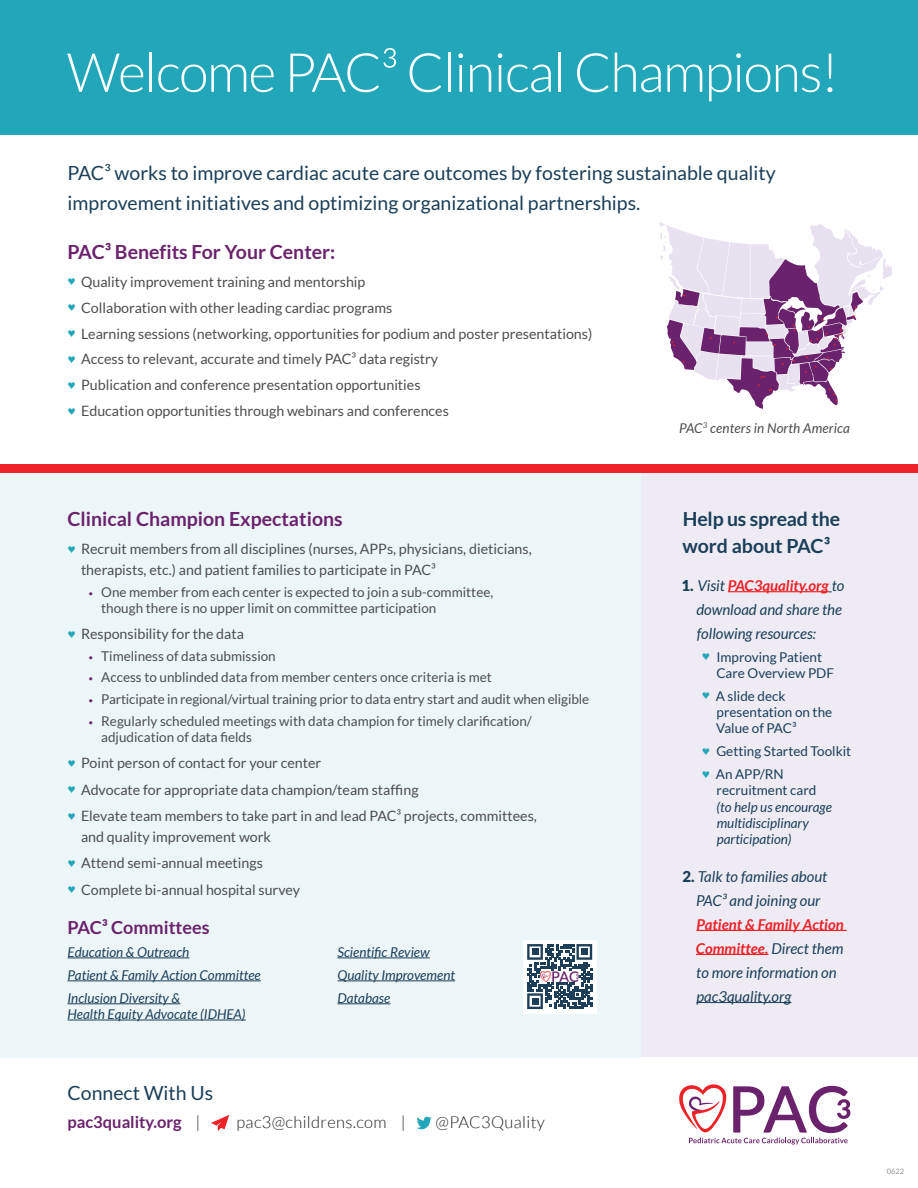
<style>
.page{position:relative;width:918px;height:1188px;background:#fff}
.page>*{position:absolute;margin:0;border:0;box-sizing:border-box;transform-origin:0 0}
.t1{font:300 54px "Lato";letter-spacing:-.025em;color:#fff}
.t2{font:19.5px/30px "Lato";color:#1b3e59}
.t3{font:700 19.5px "Lato";color:#6b226d}
.t4{font:700 19.5px/27px "Lato";letter-spacing:-.01em;color:#1b3e59}
.t5{font:700 18px "Lato";color:#6b226d}
.t6{font:300 16.5px "Lato";letter-spacing:.02em;color:#231f20}
.t7{font:700 16.5px "Lato";color:#6b226d}
.t8{font:italic 15px/24px "Lato";color:#1b3e59}
.t9{font:14.25px/25.8px "Lato";color:#4d4d4f}
.t10{font:13.5px/16.2px "Lato";color:#4d4d4f}
.t11{font:italic 13.5px/16.2px "Lato";color:#1b3e59}
.t12{font:13.5px/16.2px "Lato";color:#1b3e59}
.t13{font:italic 13.5px "Lato";letter-spacing:.01em;color:#4d4d4f}
.t14{font:7.5px "Lato";color:#949698}
.s1{color:#22a6b9}
.s2{font-weight:300;font-size:10.5px;color:#6b226d}
.s3{font-weight:300;color:#231f20}
.s4{font-weight:900;font-style:normal}
.s5{font-weight:700;color:#ee2227}
</style>
<div class="page">
<div style="left:0;top:470px;width:641px;height:587px;background:#ecf6f9"></div>
<div style="left:641px;top:470px;width:277px;height:587px;background:#efebf5"></div>
<div style="left:0;top:0;width:918px;height:135px;background:#22a6b9"></div>
<div style="left:0;top:464px;width:918px;height:9px;background:#ee2227"></div>
<svg style="left:679px;top:1084px;width:171px;height:61px"></svg>
<svg style="left:659px;top:222px;width:232px;height:187px"></svg>
<hr style="left:728px;top:591px;width:101px;height:1px;background:#ee2227">
<hr style="left:696px;top:930px;width:151px;height:1px;background:#ee2227">
<hr style="left:696px;top:954px;width:72px;height:1px;background:#ee2227">
<hr style="left:697px;top:1002px;width:94px;height:1px;background:#1b3e59">
<svg style="left:211px;top:1115px;width:18px;height:16px"></svg>
<svg style="left:417px;top:1117px;width:15px;height:12px"></svg>
<hr style="left:68px;top:958px;width:121px;height:1px;background:#1b3e59">
<hr style="left:338px;top:958px;width:92px;height:1px;background:#1b3e59">
<hr style="left:68px;top:980px;width:193px;height:1px;background:#1b3e59">
<hr style="left:338px;top:980px;width:117px;height:1px;background:#1b3e59">
<hr style="left:68px;top:1003px;width:112px;height:1px;background:#1b3e59">
<hr style="left:338px;top:1003px;width:52px;height:1px;background:#1b3e59">
<hr style="left:68px;top:1020px;width:178px;height:1px;background:#1b3e59">
<div style="left:523px;top:940px;width:74px;height:74px;background:#fff"></div>
<svg style="left:527px;top:944px;width:65px;height:65px"></svg>
<div style="left:581px;top:949px;width:7px;height:6px;background:#1c3e58"></div>
<div style="left:532px;top:998px;width:6px;height:7px;background:#1c3e58"></div>
<img style="left:541px;top:971px;width:38px;height:11px">
<h1 class="t1" style="left:67px;top:43px;width:773px">Welcome PAC³ Clinical Champions!</h1>
<h2 class="t2" style="left:68px;top:158px;width:710px">PAC³ works to improve cardiac acute care outcomes by fostering sustainable quality improvement initiatives and optimizing organizational partnerships.</h2>
<h2 class="t3" style="left:68px;top:241px;width:269px">PAC³ Benefits For Your Center:</h2>
<p class="t9" style="left:68px;top:269px;width:526px"><span class="s1">♥</span> Quality improvement training and mentorship<br><span class="s1">♥</span> Collaboration with other leading cardiac programs<br><span class="s1">♥</span> Learning sessions (networking, opportunities for podium and poster presentations) <span class="s1">♥</span> Access to relevant, accurate and timely PAC³ data registry<br><span class="s1">♥</span> Publication and conference presentation opportunities<br><span class="s1">♥</span> Education opportunities through webinars and conferences</p>
<h2 class="t3" style="left:68px;top:508px;width:277px">Clinical Champion Expectations</h2>
<p class="t9" style="left:81px;top:538px;width:452px;line-height:21px;text-indent:-13px"><span class="s1">♥</span> Recruit members from all disciplines (nurses, APPs, physicians, dieticians, therapists, etc.) and patient families to participate in PAC³</p>
<p class="t10" style="left:101px;top:584px;width:394px;text-indent:-14px"><span class="s2">•</span> One member from each center is expected to join a sub-committee, though there is no upper limit on committee participation</p>
<p class="t9" style="left:68px;top:621px;width:178px"><span class="s1">♥</span> Responsibility for the data</p>
<p class="t10" style="left:88px;top:648px;width:190px"><span class="s2">•</span> Timeliness of data submission</p>
<p class="t10" style="left:88px;top:669px;width:406px"><span class="s2">•</span> Access to unblinded data from member centers once criteria is met</p>
<p class="t10" style="left:88px;top:691px;width:503px"><span class="s2">•</span> Participate in regional/virtual training prior to data entry start and audit when eligible</p>
<p class="t10" style="left:101px;top:713px;width:432px;text-indent:-14px"><span class="s2">•</span> Regularly scheduled meetings with data champion for timely clarification/ adjudication of data fields</p>
<p class="t9" style="left:68px;top:750px;width:471px;line-height:26.4px"><span class="s1">♥</span> Point person of contact for your center<br><span class="s1">♥</span> Advocate for appropriate data champion/team staffing<br><span class="s1">♥</span> Elevate team members to take part in and lead PAC³ projects, committees,</p>
<p class="t9" style="left:68px;top:824px;width:234px;line-height:26.4px;text-indent:13px">and quality improvement work<br><span class="s1">♥</span> Attend semi-annual meetings<br><span class="s1">♥</span> Complete bi-annual hospital survey</p>
<p class="t5" style="left:68px;top:917px;width:144px">PAC³ Committees</p>
<p class="t11" style="left:68px;top:944px;width:123px">Education &amp; Outreach</p>
<p class="t11" style="left:338px;top:944px;width:94px">Scientific Review</p>
<p class="t11" style="left:68px;top:967px;width:195px">Patient &amp; Family Action Committee</p>
<p class="t11" style="left:338px;top:967px;width:119px">Quality Improvement</p>
<p class="t11" style="left:68px;top:990px;width:114px">Inclusion Diversity &amp;</p>
<p class="t11" style="left:338px;top:990px;width:54px">Database</p>
<p class="t11" style="left:68px;top:1006px;width:180px">Health Equity Advocate (IDHEA)</p>
<h2 class="t2" style="left:68px;top:1078px;width:147px">Connect With Us</h2>
<p class="t7" style="left:68px;top:1112px;width:134px">pac3quality.org <span class="s3">|</span></p>
<p class="t6" style="left:236px;top:1113px;width:171px">pac3@childrens.com |</p>
<p class="t6" style="left:436px;top:1113px;width:111px">@PAC3Quality</p>
<p class="t13" style="left:679px;top:421px;width:172px">PAC<sup>3</sup> centers in North America</p>
<h2 class="t4" style="left:682px;top:505px;width:159px">Help us spread the word about PAC³</h2>
<p class="t8" style="left:696px;top:574px;width:150px;text-indent:-15px"><span class="s4">1.</span> Visit <span class="s5">PAC3quality.org</span> to download and share the following resources:</p>
<p class="t12" style="left:716px;top:649px;width:119px;text-indent:-15px"><span class="s1">♥</span> Improving Patient<br>Care Overview PDF</p>
<p class="t12" style="left:716px;top:688px;width:118px;text-indent:-14px"><span class="s1">♥</span> A slide deck presentation on the<br>Value of PAC³</p>
<p class="t12" style="left:702px;top:740px;width:151px;line-height:23px"><span class="s1">♥</span> Getting Started Toolkit <span class="s1">♥</span> An APP/RN</p>
<p class="t12" style="left:717px;top:782px;width:101px">recruitment card</p>
<p class="t11" style="left:716px;top:799px;width:117px">(to help us encourage multidisciplinary participation)</p>
<p class="t8" style="left:683px;top:864px;width:146px;text-align:center"><span class="s4">2.</span> Talk to families about<br>PAC³ and joining our</p>
<p class="t8" style="left:696px;top:912px;width:149px"><span class="s5">Patient &amp; Family Action<br>Committee.</span> Direct them to more information on pac3quality.org</p>
<p class="t14" style="left:887px;top:1167px;width:19px">0622</p>
</div>
